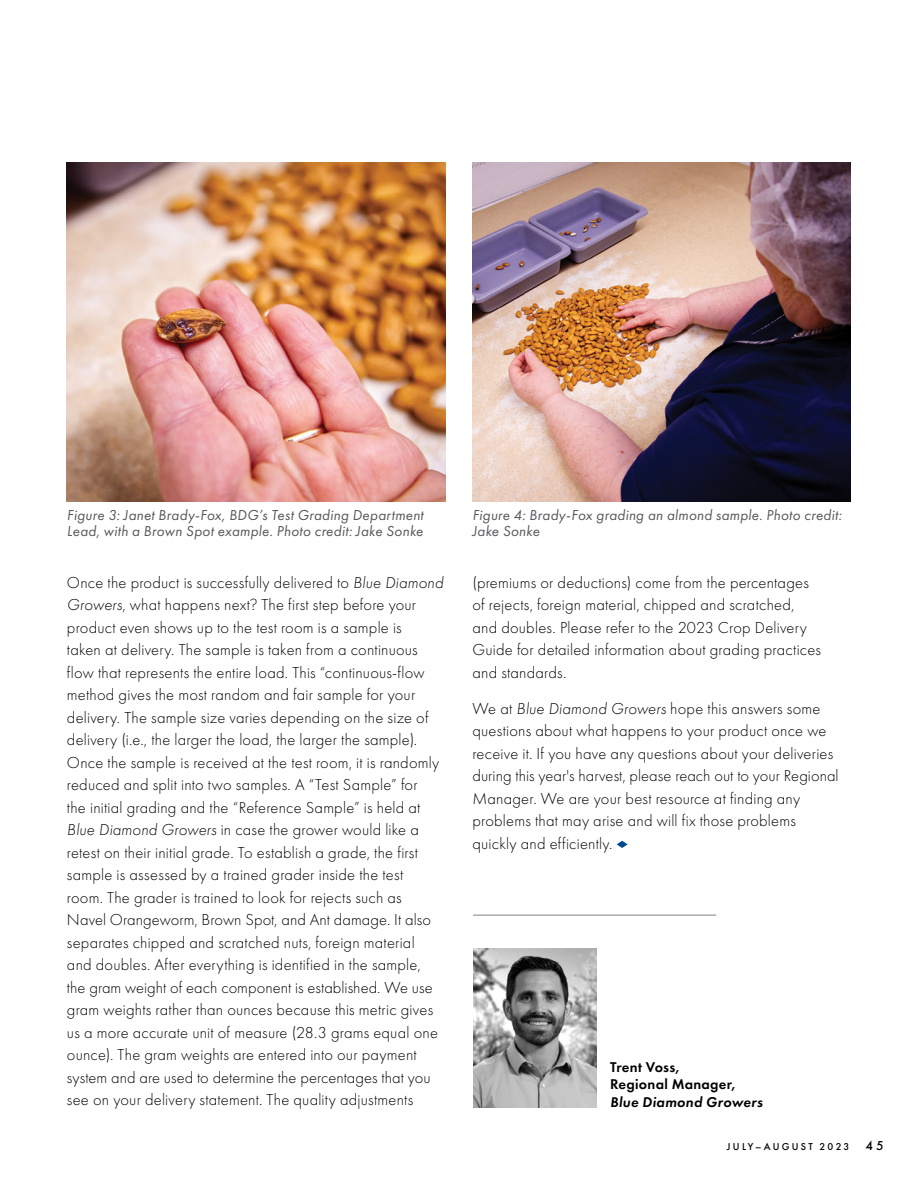
<style>
.page{position:relative;width:918px;height:1188px;background:#fff}
.page>*{position:absolute;margin:0;border:0;box-sizing:border-box;transform-origin:0 0}
.t1{font:300 16.5px/22.5px "Futura PT";letter-spacing:.01em;color:#000}
.t2{font:italic 15px/16.5px "Futura PT";letter-spacing:.015em;color:#58595b}
.t3{font:600 14.7px/17.7px "Futura PT";letter-spacing:.02em;color:#000}
.t4{font:500 10.35px "Futura PT";letter-spacing:.22em;color:#000}
.s1{font-style:italic}
.s2{font-family:"Neutra Text"}
.s3{font-size:13.35px}
</style>
<div class="page">
<hr style="left:473px;top:915px;width:243px;height:1px;background:#808285">
<img style="left:67px;top:162px;width:379px;height:340px">
<img style="left:472px;top:162px;width:379px;height:340px">
<svg style="left:617px;top:841px;width:11px;height:7px"></svg>
<img style="left:473px;top:948px;width:124px;height:159px">
<p class="t2" style="left:67px;top:506px;width:358px">Figure 3: Janet Brady-Fox, BDG’s Test Grading Department<br>Lead, with a Brown Spot example. Photo credit: Jake Sonke</p>
<p class="t2" style="left:472px;top:506px;width:371px">Figure 4: Brady-Fox grading an almond sample. Photo credit:<br>Jake Sonke</p>
<p class="t1" style="left:67px;top:571px;width:378px">Once the product is successfully delivered to <span class="s1">Blue Diamond Growers</span>, what happens next<span class="s2">?</span> The first step before your product even shows up to the test room is a sample is<br>taken at delivery. The sample is taken from a continuous flow that represents the entire load. This “continuous-flow method gives the most random and fair sample for your delivery. The sample size varies depending on the size of delivery (i.e., the larger the load, the larger the sample).<br>Once the sample is received at the test room, it is randomly reduced and split into two samples. A “Test Sample” for<br>the initial grading and the “Reference Sample” is held at <span class="s1">Blue Diamond Growers</span> in case the grower would like a retest on their initial grade. To establish a grade, the first sample is assessed by a trained grader inside the test room. The grader is trained to look for rejects such as Navel Orangeworm, Brown Spot, and Ant damage. It also separates chipped and scratched nuts, foreign material and doubles. After everything is identified in the sample, the gram weight of each component is established. We use gram weights rather than ounces because this metric gives us a more accurate unit of measure (28.3 grams equal one ounce). The gram weights are entered into our payment system and are used to determine the percentages that you see on your delivery statement. The quality adjustments</p>
<p class="t1" style="left:472px;top:571px;width:350px">(premiums or deductions) come from the percentages of rejects, foreign material, chipped and scratched, and doubles. Please refer to the 2023 Crop Delivery Guide for detailed information about grading practices and standards.</p>
<p class="t1" style="left:472px;top:697px;width:368px">We at <span class="s1">Blue Diamond Growers</span> hope this answers some questions about what happens to your product once we receive it. If you have any questions about your deliveries during this year's harvest, please reach out to your Regional Manager. We are your best resource at finding any problems that may arise and will fix those problems quickly and efficiently.</p>
<p class="t3" style="left:610px;top:1058px;width:154px">Trent Voss,<br>Regional Manager,<br><span class="s1">Blue Diamond Growers</span></p>
<p class="t4" style="left:727px;top:1140px;width:158px">JULY–AUGUST 2023 <span class="s3">45</span></p>
</div>
